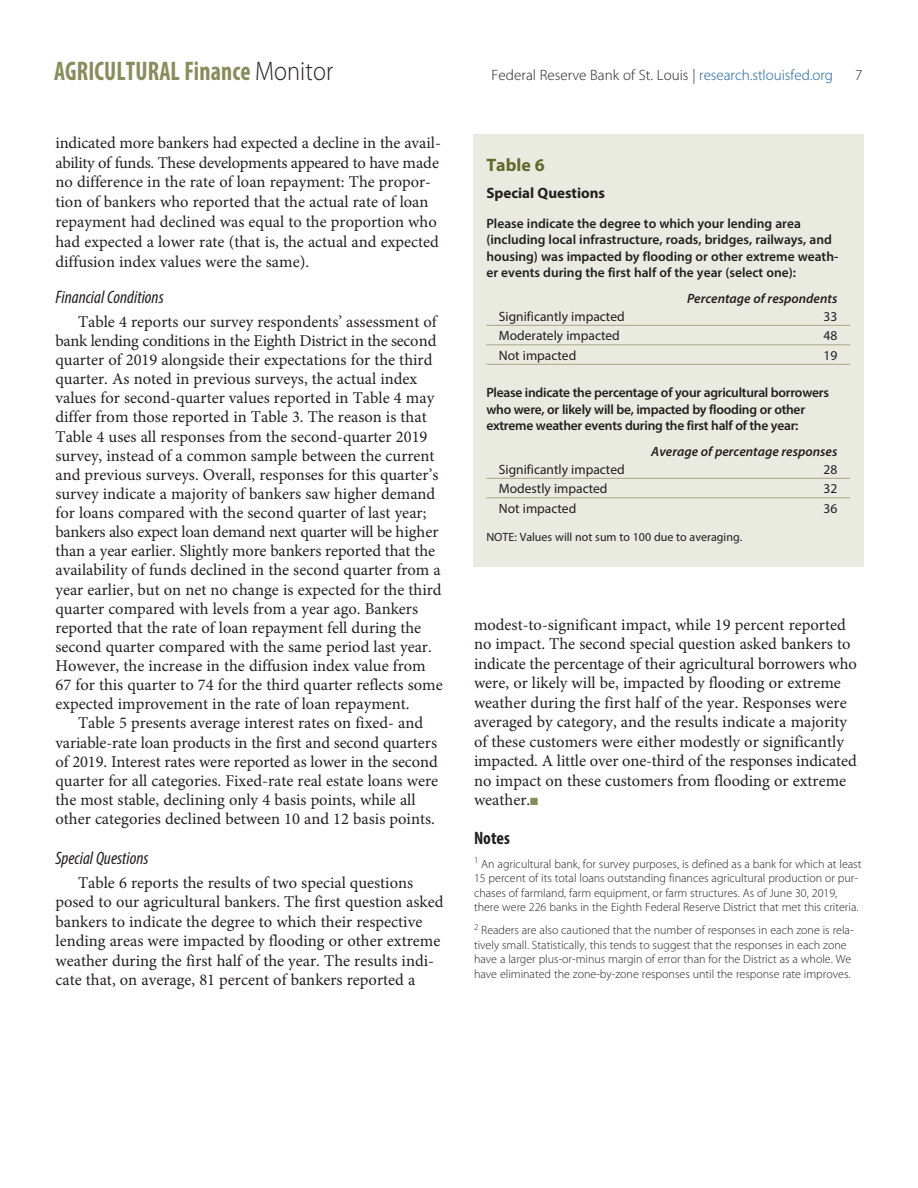
<style>
.page{position:relative;width:918px;height:1188px;background:#fff}
.page>*{position:absolute;margin:0;border:0;box-sizing:border-box;transform-origin:0 0}
.t1{font:700 condensed 27px "Myriad Pro";letter-spacing:.005em;color:#888d5d;scale:.9 1}
.Section_Head_NEW{font:italic condensed 18px "Myriad Pro";color:#231f20}
.t2{font:700 18px "Myriad Pro";color:#616a2c}
.Notes_and_Refs_Head{font:700 condensed 18px "Myriad Pro";color:#231f20}
.Text_NEW{font:16.5px/19px "Minion Pro";color:#231f20}
.t3{font:300 15px "Myriad Pro";letter-spacing:.005em;color:#231f20}
.Table_Title{font:700 15px "Myriad Pro";color:#231f20}
.Table_Text{font:600 13.5px/16.5px "Myriad Pro";color:#231f20}
.Table_Text-2{font:600 13.5px/16.5px "Myriad Pro";letter-spacing:-.02em;color:#231f20}
.Table_Text-3{font:13.5px "Myriad Pro";color:#231f20}
.Table_Text-4{font:italic 600 13.5px "Myriad Pro";color:#231f20}
.Notes_and_Refs{font:300 12px/14.4px "Myriad Pro";color:#231f20}
.Table_Text-5{font:12px "Myriad Pro";color:#231f20}
.s1{font-weight:300;font-stretch:normal;color:#231f20}
.s2{color:#175d9e}
.s3{color:#888d5d}
</style>
<div class="page">
<div style="left:473px;top:135px;width:391px;height:432px;background:#e9eae0"></div>
<hr style="left:486px;top:325px;width:364px;height:1px;background:#a5a983">
<hr style="left:486px;top:345px;width:364px;height:1px;background:#a5a983">
<hr style="left:486px;top:364px;width:364px;height:1px;background:#a5a983">
<hr style="left:486px;top:478px;width:364px;height:1px;background:#a5a983">
<hr style="left:486px;top:498px;width:364px;height:1px;background:#a5a983">
<p class="t1" style="left:54px;top:54px;width:312px">AGRICULTURAL Finance <span class="s1">Monitor</span></p>
<p class="t3" style="left:492px;top:67px;width:343px">Federal Reserve Bank of St. Louis | <span class="s2">research.stlouisfed.org</span></p>
<p class="t3" style="left:855px;top:67px;width:9px">7</p>
<p class="Text_NEW" style="left:56px;top:133px;width:387px;line-height:19.8px">indicated more bankers had expected a decline in the avail&shy;ability of funds. These developments appeared to have made no difference in the rate of loan repayment: The propor&shy;tion of bankers who reported that the actual rate of loan repayment had declined was equal to the proportion who had expected a lower rate (that is, the actual and expected diffusion index values were the same).</p>
<p class="Section_Head_NEW" style="left:56px;top:286px;width:110px">Financial Conditions</p>
<p class="Text_NEW" style="left:56px;top:312px;width:389px;text-indent:22px">Table 4 reports our survey respondents’ assessment of bank lending conditions in the Eighth District in the second quarter of 2019 alongside their expectations for the third quarter. As noted in previous surveys, the actual index values for second-quarter values reported in Table 4 may differ from those reported in Table 3. The reason is that Table 4 uses all responses from the second-quarter 2019 survey, instead of a common sample between the current and previous surveys. Overall, responses for this quarter’s survey indicate a majority of bankers saw higher demand for loans compared with the second quarter of last year; bankers also expect loan demand next quarter will be higher than a year earlier. Slightly more bankers reported that the availability of funds declined in the second quarter from a year earlier, but on net no change is expected for the third quarter compared with levels from a year ago. Bankers reported that the rate of loan repayment fell during the second quarter compared with the same period last year.<br>However, the increase in the diffusion index value from 67 for this quarter to 74 for the third quarter reflects some expected improvement in the rate of loan repayment.</p>
<p class="Text_NEW" style="left:56px;top:714px;width:384px;text-indent:22px">Table 5 presents average interest rates on fixed- and variable-rate loan products in the first and second quarters of 2019. Interest rates were reported as lower in the second quarter for all categories. Fixed-rate real estate loans were the most stable, declining only 4 basis points, while all other categories declined between 10 and 12 basis points.</p>
<p class="Section_Head_NEW" style="left:56px;top:847px;width:95px">Special Questions</p>
<p class="Text_NEW" style="left:56px;top:873px;width:390px;line-height:19.5px;text-indent:22px">Table 6 reports the results of two special questions posed to our agricultural bankers. The first question asked bankers to indicate the degree to which their respective lending areas were impacted by flooding or other extreme weather during the first half of the year. The results indi&shy;cate that, on average, 81 percent of bankers reported a</p>
<p class="t2" style="left:486px;top:153px;width:60px">Table 6</p>
<p class="Table_Title" style="left:486px;top:183px;width:120px">Special Questions</p>
<p class="Table_Text" style="left:486px;top:215px;width:353px">Please indicate the degree to which your lending area (including local infrastructure, roads, bridges, railways, and housing) was impacted by flooding or other extreme weath&shy;er events during the first half of the year (select one):</p>
<p class="Table_Text-4" style="left:687px;top:290px;width:152px">Percentage of respondents</p>
<p class="Table_Text-3" style="left:499px;top:308px;width:127px">Significantly impacted</p>
<p class="Table_Text-3" style="left:824px;top:308px;width:15px">33</p>
<p class="Table_Text-3" style="left:499px;top:327px;width:122px">Moderately impacted</p>
<p class="Table_Text-3" style="left:824px;top:327px;width:15px">48</p>
<p class="Table_Text-3" style="left:499px;top:347px;width:79px">Not impacted</p>
<p class="Table_Text-3" style="left:824px;top:347px;width:15px">19</p>
<p class="Table_Text-2" style="left:486px;top:384px;width:344px">Please indicate the percentage of your agricultural borrowers who were, or likely will be, impacted by flooding or other extreme weather events during the first half of the year:</p>
<p class="Table_Text-4" style="left:651px;top:443px;width:188px">Average of percentage responses</p>
<p class="Table_Text-3" style="left:499px;top:461px;width:127px">Significantly impacted</p>
<p class="Table_Text-3" style="left:824px;top:461px;width:15px">28</p>
<p class="Table_Text-3" style="left:499px;top:480px;width:110px">Modestly impacted</p>
<p class="Table_Text-3" style="left:824px;top:480px;width:15px">32</p>
<p class="Table_Text-3" style="left:499px;top:500px;width:79px">Not impacted</p>
<p class="Table_Text-3" style="left:824px;top:500px;width:15px">36</p>
<p class="Table_Text-5" style="left:486px;top:530px;width:257px">NOTE: Values will not sum to 100 due to averaging.</p>
<p class="Text_NEW" style="left:474px;top:615px;width:385px;line-height:19.5px">modest-to-significant impact, while 19 percent reported no impact. The second special question asked bankers to indicate the percentage of their agricultural borrowers who were, or likely will be, impacted by flooding or extreme weather during the first half of the year. Responses were averaged by category, and the results indicate a majority of these customers were either modestly or significantly impacted. A little over one-third of the responses indicated no impact on these customers from flooding or extreme weather.<span class="s3">■</span></p>
<p class="Notes_and_Refs_Head" style="left:474px;top:827px;width:38px">Notes</p>
<p class="Notes_and_Refs" style="left:474px;top:857px;width:389px"><sup>1</sup> An agricultural bank, for survey purposes, is defined as a bank for which at least 15 percent of its total loans outstanding finances agricultural production or pur&shy;chases of farmland, farm equipment, or farm structures. As of June 30, 2019, there were 226 banks in the Eighth Federal Reserve District that met this criteria.</p>
<p class="Notes_and_Refs" style="left:474px;top:923px;width:381px"><sup>2</sup> Readers are also cautioned that the number of responses in each zone is rela&shy;tively small. Statistically, this tends to suggest that the responses in each zone have a larger plus-or-minus margin of error than for the District as a whole. We have eliminated the zone-by-zone responses until the response rate improves.</p>
</div>
